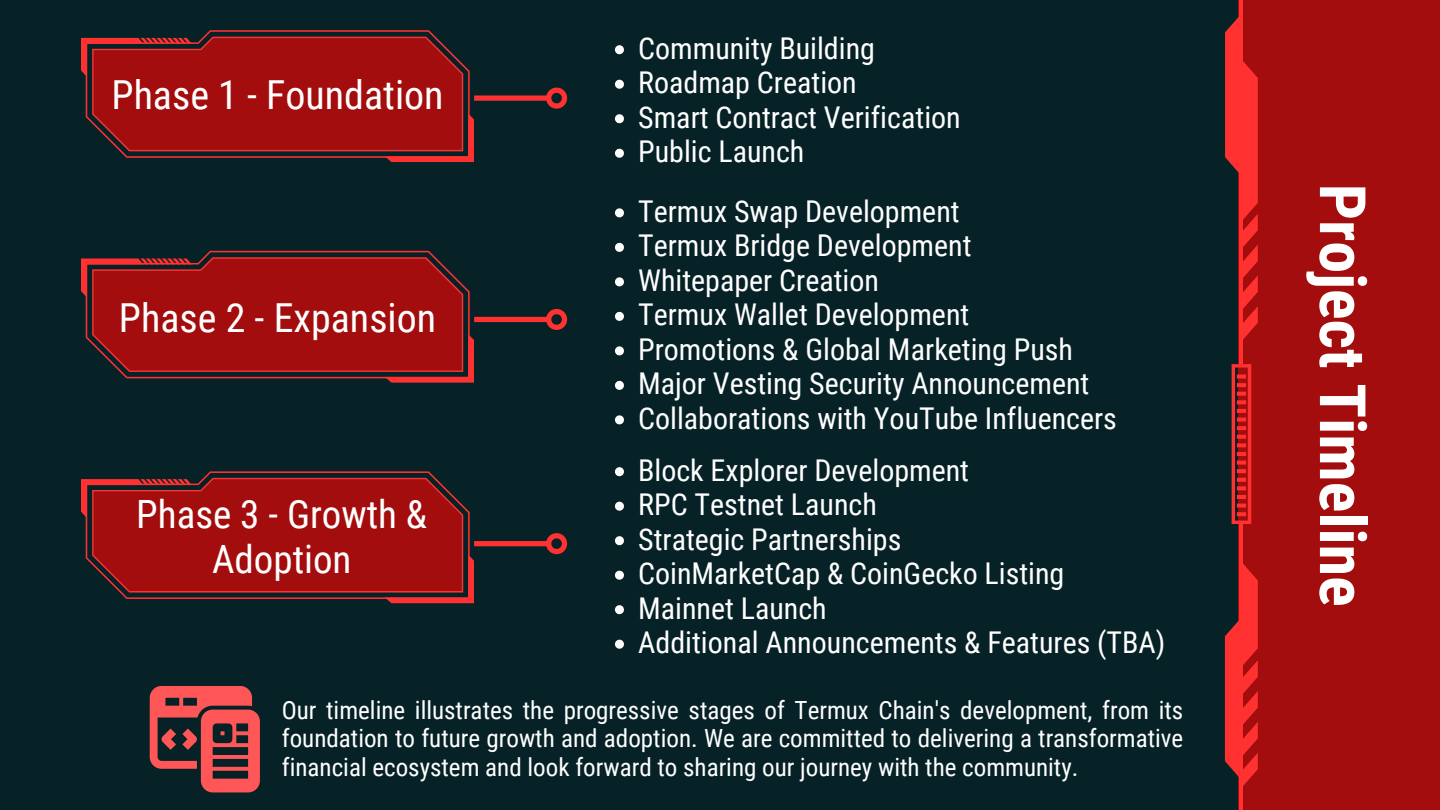
<style>
.page{position:relative;width:1440px;height:810px;background:#072227}
.page>*{position:absolute;margin:0;border:0;box-sizing:border-box;transform-origin:0 0}
.t1{font:700 64px "Roboto Condensed";color:#fff}
.t2{font:40px "Roboto Condensed";color:#fff}
.t3{font:39px/45px "Roboto Condensed";color:#fff;text-align:center}
.t4{font:30px/34.5px "Roboto Condensed";color:#fff}
.t5{font:25.1px/28.8px "Roboto Condensed";color:#fff;text-align:justify}
</style>
<div class="page">
<svg style="left:203px;top:30px;width:233px;height:7px"></svg>
<svg style="left:81px;top:37px;width:393px;height:125px;background:#931213"></svg>
<svg style="left:204px;top:251px;width:231px;height:6px"></svg>
<svg style="left:81px;top:257px;width:393px;height:126px;background:#931213"></svg>
<svg style="left:203px;top:471px;width:233px;height:7px"></svg>
<svg style="left:81px;top:478px;width:393px;height:125px;background:#941213"></svg>
<div style="left:1238px;top:0;width:202px;height:810px;background:#a40d0d"></div>
<div style="left:474px;top:95px;width:73px;height:6px;background:#ff3131"></div>
<svg style="left:542px;top:87px;width:26px;height:22px"></svg>
<div style="left:474px;top:317px;width:73px;height:5px;background:#ff3131"></div>
<svg style="left:542px;top:309px;width:26px;height:21px"></svg>
<div style="left:474px;top:541px;width:73px;height:5px;background:#ff3131"></div>
<svg style="left:542px;top:533px;width:26px;height:22px"></svg>
<svg style="left:1225px;top:13px;width:33px;height:329px"></svg>
<svg style="left:1225px;top:562px;width:33px;height:226px"></svg>
<hr style="left:1240px;top:522px;width:3px;height:288px;background:#ff3131">
<hr style="left:1240px;top:0;width:3px;height:366px;background:#ff3131">
<svg style="left:1232px;top:364px;width:19px;height:160px"></svg>
<svg style="left:615px;top:45px;width:9px;height:9px"></svg>
<svg style="left:615px;top:80px;width:9px;height:9px"></svg>
<svg style="left:615px;top:114px;width:9px;height:9px"></svg>
<svg style="left:615px;top:149px;width:9px;height:9px"></svg>
<svg style="left:615px;top:208px;width:9px;height:9px"></svg>
<svg style="left:615px;top:243px;width:9px;height:9px"></svg>
<svg style="left:615px;top:277px;width:9px;height:9px"></svg>
<svg style="left:615px;top:312px;width:9px;height:9px"></svg>
<svg style="left:615px;top:346px;width:9px;height:9px"></svg>
<svg style="left:615px;top:381px;width:9px;height:9px"></svg>
<svg style="left:615px;top:415px;width:9px;height:9px"></svg>
<svg style="left:615px;top:467px;width:9px;height:9px"></svg>
<svg style="left:615px;top:502px;width:9px;height:9px"></svg>
<svg style="left:615px;top:536px;width:9px;height:9px"></svg>
<svg style="left:615px;top:571px;width:9px;height:9px"></svg>
<svg style="left:615px;top:605px;width:9px;height:9px"></svg>
<svg style="left:615px;top:640px;width:9px;height:9px"></svg>
<svg style="left:150px;top:686px;width:110px;height:106px"></svg>
<p class="t4" style="left:638px;top:31px;width:324px">Community Building<br>Roadmap Creation<br>Smart Contract Verification<br>Public Launch</p>
<p class="t4" style="left:638px;top:194px;width:480px">Termux Swap Development<br>Termux Bridge Development<br>Whitepaper Creation<br>Termux Wallet Development<br>Promotions &amp; Global Marketing Push<br>Major Vesting Security Announcement<br>Collaborations with YouTube Influencers</p>
<p class="t4" style="left:638px;top:453px;width:529px">Block Explorer Development<br>RPC Testnet Launch<br>Strategic Partnerships<br>CoinMarketCap &amp; CoinGecko Listing<br>Mainnet Launch<br>Additional Announcements &amp; Features (TBA)</p>
<p class="t5" style="left:282px;top:696px;width:903px">Our timeline illustrates the progressive stages of Termux Chain's development, from its foundation to future growth and adoption. We are committed to delivering a transformative financial ecosystem and look forward to sharing our journey with the community.</p>
<h2 class="t2" style="left:112px;top:72px;width:334px">Phase 1 - Foundation</h2>
<h2 class="t2" style="left:119px;top:295px;width:319px">Phase 2 - Expansion</h2>
<h3 class="t3" style="left:136px;top:492px;width:292px">Phase 3 - Growth &amp;<br>Adoption</h3>
<h1 class="t1" style="left:1379px;top:184px;width:424px;rotate:90deg">Project Timeline</h1>
</div>
